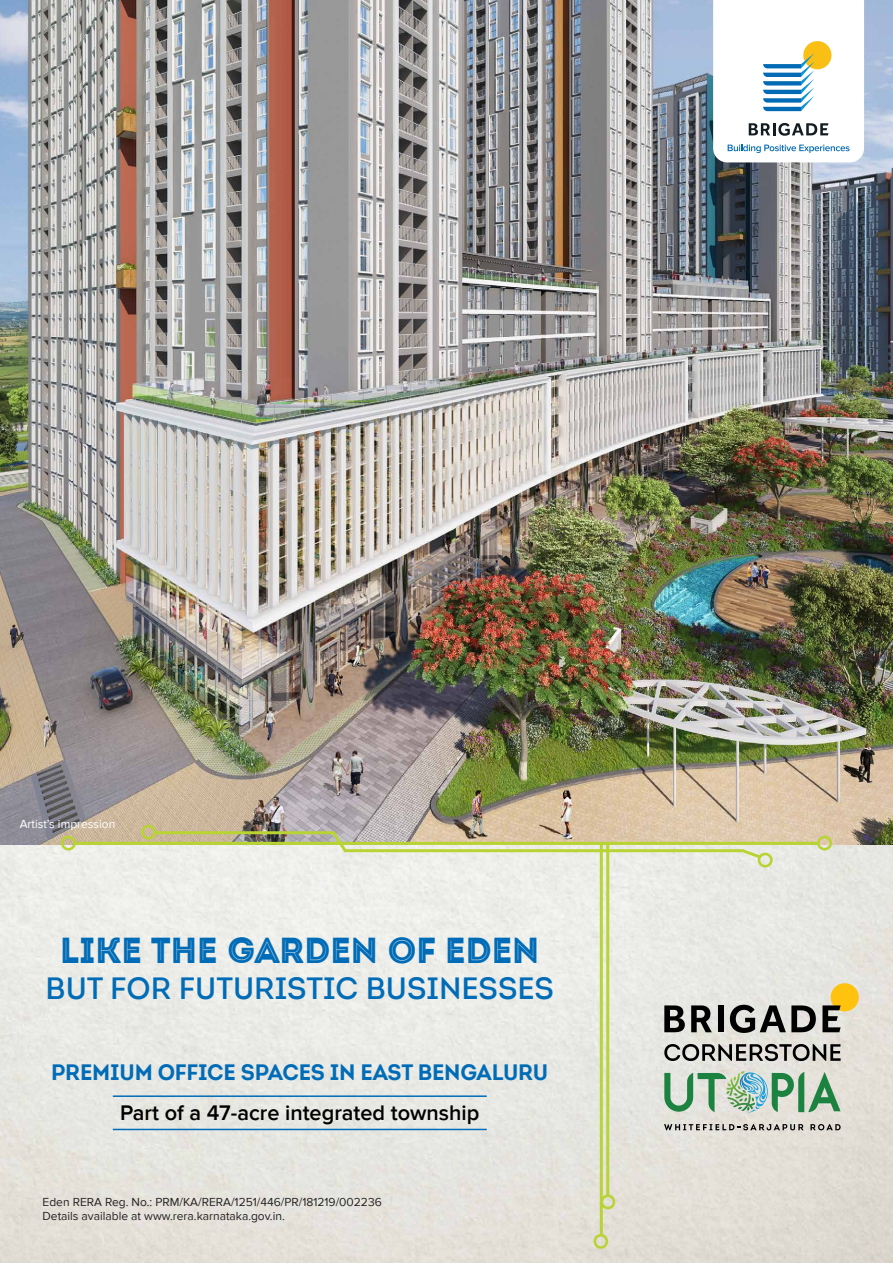
<style>
.page{position:relative;width:893px;height:1263px;background:#fff}
.page>*{position:absolute;margin:0;border:0;box-sizing:border-box;transform-origin:0 0}
.t1{font:36px "Intro Black Inline Caps";color:#006cb7}
.t2{font:30px "Intro Semi Bold Alt";color:#006cb7}
.t3{font:700 21.75px "Intro";letter-spacing:-.01em;color:#006cb7}
.t4{font:600 21.75px "Proxima Nova";color:#000}
.t5{font:12px/14.4px "Proxima Nova";color:#242021}
.t6{font:12px "Proxima Nova";color:#fff}
</style>
<div class="page">
<img style="left:0;top:844px;width:893px;height:419px">
<img style="left:0;top:0;width:893px;height:844px">
<hr style="left:600px;top:843px;width:3px;height:391px;background:#b7d433">
<hr style="left:606px;top:843px;width:3px;height:352px;background:#b7d433">
<svg style="left:592px;top:1193px;width:24px;height:57px"></svg>
<svg style="left:60px;top:823px;width:773px;height:46px;background:#d8d4b5"></svg>
<div style="left:831px;top:983px;width:28px;height:28px;background:#ffc20e;border-radius:50%"></div>
<svg style="left:664px;top:1005px;width:21px;height:27px"></svg>
<svg style="left:691px;top:1005px;width:21px;height:27px"></svg>
<div style="left:718px;top:1005px;width:5px;height:27px;background:#000"></div>
<svg style="left:730px;top:1005px;width:86px;height:28px;background:#7c7c79"></svg>
<svg style="left:822px;top:1005px;width:19px;height:27px"></svg>
<svg style="left:664px;top:1044px;width:177px;height:17px;background:#8a8985"></svg>
<svg style="left:664px;top:1071px;width:177px;height:41px;background:#9ec2aa"></svg>
<svg style="left:664px;top:1124px;width:139px;height:6px"></svg>
<svg style="left:810px;top:1124px;width:31px;height:6px"></svg>
<hr style="left:113px;top:1095px;width:374px;height:2px;background:#006cb7">
<hr style="left:113px;top:1129px;width:374px;height:1px;background:#006cb7">
<svg style="left:713px;top:0;width:151px;height:162px"></svg>
<p class="t6" style="left:20px;top:817px;width:97px">Artist’s impression</p>
<h1 class="t1" style="left:60px;top:927px;width:481px">LIKE THE GARDEN OF EDEN</h1>
<h2 class="t2" style="left:46px;top:970px;width:510px">BUT FOR FUTURISTIC BUSINESSES</h2>
<h3 class="t3" style="left:51px;top:1058px;width:499px">PREMIUM OFFICE SPACES IN EAST BENGALURU</h3>
<h3 class="t4" style="left:120px;top:1100px;width:361px">Part of a 47-acre integrated township</h3>
<p class="t5" style="left:43px;top:1195px;width:341px">Eden RERA Reg. No.: PRM/KA/RERA/1251/446/PR/181219/002236<br>Details available at www.rera.karnataka.gov.in.</p>
</div>
